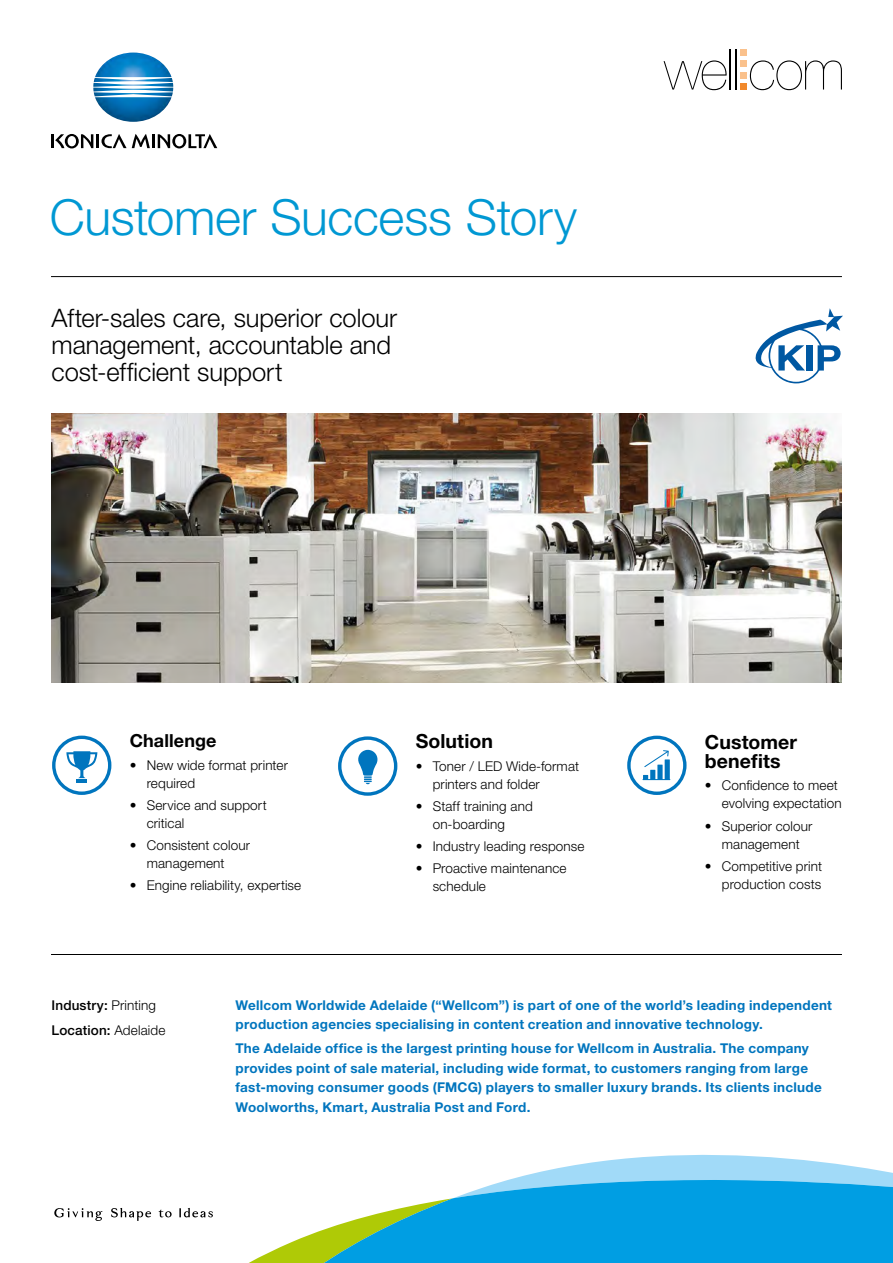
<style>
.page{position:relative;width:893px;height:1263px;background:#fff}
.page>*{position:absolute;margin:0;border:0;box-sizing:border-box;transform-origin:0 0}
.t1{font:300 49.65px "Helvetica Neue LT Std";letter-spacing:-.005em;color:#0098d3}
.t2{font:300 25.5px/27px "Helvetica Neue LT Std";letter-spacing:-.005em;color:#000}
.t3{font:700 19.5px/19.5px "Helvetica Neue LT Std";letter-spacing:.005em;color:#000}
.t4{font:700 18px "Helvetica Neue LT Std";letter-spacing:.005em;color:#000}
.t5{font:700 13.5px/19.5px "Helvetica Neue LT Std";letter-spacing:.02em;color:#0075be}
.t6{font:300 13.5px/18px "Helvetica Neue LT Std";letter-spacing:.01em;color:#000}
.t7{font:500 13.5px/25px "Helvetica Neue LT Std";letter-spacing:.01em;color:#000}
.s1{font-weight:300}
</style>
<div class="page">
<svg style="left:454px;top:1154px;width:439px;height:109px;background:#38b3e9"></svg>
<img style="left:52px;top:414px;width:790px;height:268px">
<img style="left:93px;top:53px;width:80px;height:69px">
<hr style="left:152px;top:134px;width:3px;height:14px;background:#000">
<svg style="left:158px;top:134px;width:59px;height:14px"></svg>
<svg style="left:52px;top:134px;width:98px;height:14px"></svg>
<svg style="left:54px;top:1208px;width:48px;height:13px"></svg>
<svg style="left:111px;top:1198px;width:364px;height:65px"></svg>
<svg style="left:52px;top:736px;width:59px;height:59px"></svg>
<hr style="left:76px;top:779px;width:11px;height:4px;background:#0075be">
<svg style="left:338px;top:736px;width:59px;height:60px"></svg>
<svg style="left:627px;top:736px;width:59px;height:59px"></svg>
<hr style="left:51px;top:954px;width:791px;height:1px;background:#000">
<hr style="left:51px;top:276px;width:791px;height:1px;background:#000">
<svg style="left:664px;top:60px;width:63px;height:30px"></svg>
<hr style="left:729px;top:49px;width:2px;height:41px;background:#000">
<hr style="left:735px;top:49px;width:1px;height:41px;background:#000">
<div style="left:740px;top:49px;width:6px;height:7px;background:#fac18c"></div>
<svg style="left:740px;top:60px;width:102px;height:30px"></svg>
<div style="left:740px;top:72px;width:6px;height:7px;background:#fac18c"></div>
<div style="left:740px;top:83px;width:6px;height:7px;background:#f1892c"></div>
<svg style="left:756px;top:308px;width:87px;height:75px"></svg>
<h1 class="t1" style="left:50px;top:187px;width:529px">Customer Success Story</h1>
<h2 class="t2" style="left:52px;top:304px;width:347px">After-sales care, superior colour management, accountable and cost-efficient support</h2>
<h3 class="t4" style="left:130px;top:730px;width:88px">Challenge</h3>
<p class="t6" style="left:147px;top:755px;width:143px;text-indent:-17px">• New wide format printer required</p>
<p class="t6" style="left:147px;top:796px;width:121px;text-indent:-17px">• Service and support critical</p>
<p class="t6" style="left:147px;top:836px;width:105px;text-indent:-17px">• Consistent colour management</p>
<p class="t6" style="left:130px;top:876px;width:173px">• Engine reliability, expertise</p>
<h3 class="t3" style="left:416px;top:731px;width:79px">Solution</h3>
<p class="t6" style="left:433px;top:757px;width:148px;text-indent:-17px">• Toner / LED Wide-format printers and folder</p>
<p class="t6" style="left:433px;top:797px;width:102px;text-indent:-17px">• Staff training and on-boarding</p>
<p class="t6" style="left:416px;top:837px;width:170px">• Industry leading response</p>
<p class="t6" style="left:433px;top:859px;width:135px;text-indent:-17px">• Proactive maintenance schedule</p>
<h3 class="t3" style="left:705px;top:731px;width:94px">Customer benefits</h3>
<p class="t6" style="left:705px;top:776px;width:138px;text-align:right">• Confidence to meet evolving expectation</p>
<p class="t6" style="left:705px;top:816px;width:109px;text-align:center">• Superior colour management</p>
<p class="t6" style="left:705px;top:857px;width:119px;text-align:right">• Competitive print production costs</p>
<p class="t7" style="left:52px;top:992px;width:115px">Industry: <span class="s1">Printing<br></span>Location: <span class="s1">Adelaide</span></p>
<p class="t5" style="left:235px;top:995px;width:598px">Wellcom Worldwide Adelaide (“Wellcom”) is part of one of the world’s leading independent production agencies specialising in content creation and innovative technology.</p>
<p class="t5" style="left:235px;top:1038px;width:588px">The Adelaide office is the largest printing house for Wellcom in Australia. The company provides point of sale material, including wide format, to customers ranging from large fast-moving consumer goods (FMCG) players to smaller luxury brands. Its clients include Woolworths, Kmart, Australia Post and Ford.</p>
</div>
